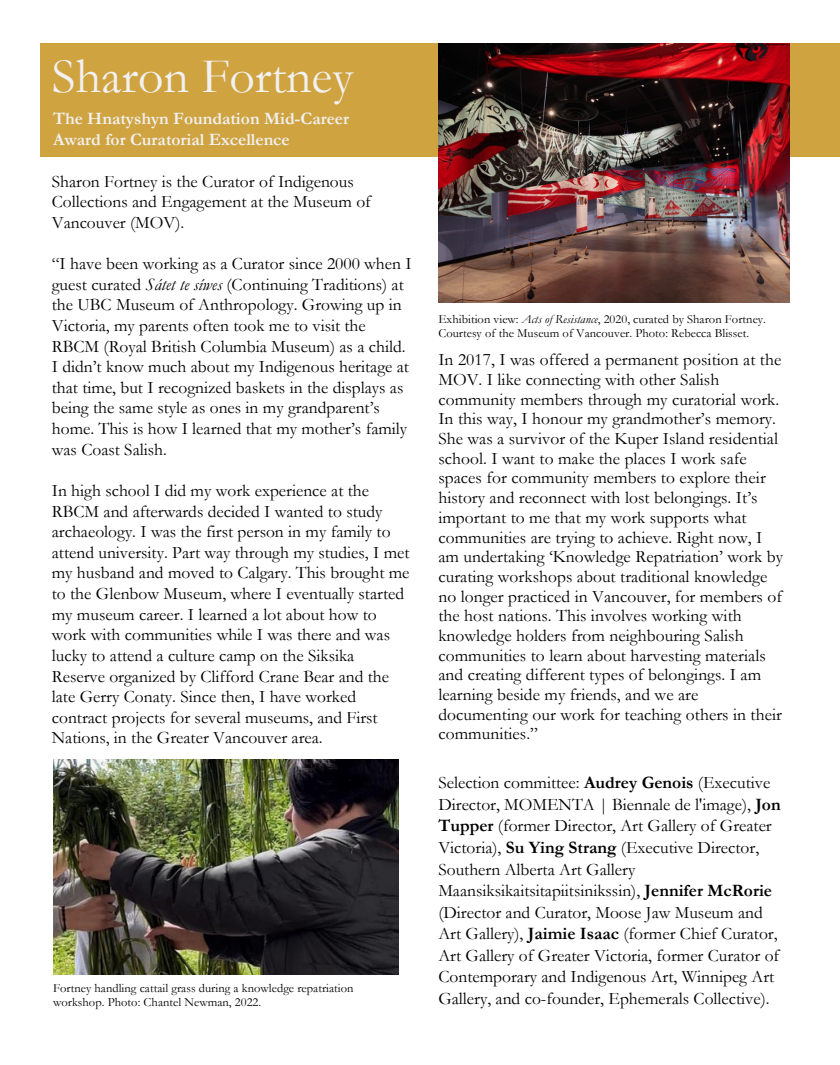
<style>
.page{position:relative;width:840px;height:1065px;background:#fff}
.page>*{position:absolute;margin:0;border:0;box-sizing:border-box;transform-origin:0 0}
.t1{font:50px "Garamond";color:#f1f1f1}
.t2{font:17.5px/20.6px "Garamond";color:#000}
.t3{font:700 17.5px/21.5px "Garamond";color:#f1f1f1}
.t4{font:12.5px/14px "Garamond";letter-spacing:.005em;color:#000}
.s1{font-style:italic}
.s2{font-weight:700}
</style>
<div class="page">
<img style="left:53px;top:759px;width:346px;height:215px">
<div style="left:40px;top:43px;width:800px;height:114px;background:#cfa340"></div>
<img style="left:438px;top:43px;width:351px;height:259px">
<h1 class="t1" style="left:52px;top:49px;width:303px">Sharon Fortney</h1>
<p class="t3" style="left:53px;top:108px;width:298px">The Hnatyshyn Foundation Mid-Career<br>Award for Curatorial Excellence</p>
<p class="t2" style="left:52px;top:171px;width:321px">Sharon Fortney is the Curator of Indigenous<br>Collections and Engagement at the Museum of<br>Vancouver (MOV).</p>
<p class="t2" style="left:52px;top:254px;width:361px">“I have been working as a Curator since 2000 when I guest curated <span class="s1">Sátet te síwes</span> (Continuing Traditions) at the UBC Museum of Anthropology. Growing up in Victoria, my parents often took me to visit the RBCM (Royal British Columbia Museum) as a child.<br>I didn’t know much about my Indigenous heritage at that time, but I recognized baskets in the displays as being the same style as ones in my grandparent’s home. This is how I learned that my mother’s family was Coast Salish.</p>
<p class="t2" style="left:52px;top:480px;width:359px">In high school I did my work experience at the RBCM and afterwards decided I wanted to study archaeology. I was the first person in my family to attend university. Part way through my studies, I met my husband and moved to Calgary. This brought me to the Glenbow Museum, where I eventually started my museum career. I learned a lot about how to work with communities while I was there and was lucky to attend a culture camp on the Siksika Reserve organized by Clifford Crane Bear and the late Gerry Conaty. Since then, I have worked contract projects for several museums, and First Nations, in the Greater Vancouver area.</p>
<p class="t4" style="left:53px;top:981px;width:302px">Fortney handling cattail grass during a knowledge repatriation workshop. Photo: Chantel Newman, 2022.</p>
<p class="t4" style="left:438px;top:312px;width:329px">Exhibition view: <span class="s1">Acts of Resistance</span>, 2020, curated by Sharon Fortney.<br>Courtesy of the Museum of Vancouver. Photo: Rebecca Blisset.</p>
<p class="t2" style="left:438px;top:350px;width:346px;line-height:19.8px">In 2017, I was offered a permanent position at the MOV. I like connecting with other Salish community members through my curatorial work.<br>In this way, I honour my grandmother’s memory.<br>She was a survivor of the Kuper Island residential school. I want to make the places I work safe spaces for community members to explore their history and reconnect with lost belongings. It’s important to me that my work supports what communities are trying to achieve. Right now, I am undertaking ‘Knowledge Repatriation’ work by curating workshops about traditional knowledge no longer practiced in Vancouver, for members of the host nations. This involves working with knowledge holders from neighbouring Salish communities to learn about harvesting materials and creating different types of belongings. I am learning beside my friends, and we are documenting our work for teaching others in their communities.”</p>
<p class="t2" style="left:438px;top:772px;width:344px;line-height:21.5px">Selection committee: <span class="s2">Audrey Genois</span> (Executive Director, MOMENTA | Biennale de l'image), <span class="s2">Jon Tupper</span> (former Director, Art Gallery of Greater Victoria), <span class="s2">Su Ying Strang</span> (Executive Director, Southern Alberta Art Gallery Maansiksikaitsitapiitsinikssin), <span class="s2">Jennifer McRorie </span>(Director and Curator, Moose Jaw Museum and Art Gallery), <span class="s2">Jaimie Isaac</span> (former Chief Curator, Art Gallery of Greater Victoria, former Curator of Contemporary and Indigenous Art, Winnipeg Art Gallery, and co-founder, Ephemerals Collective).</p>
</div>
